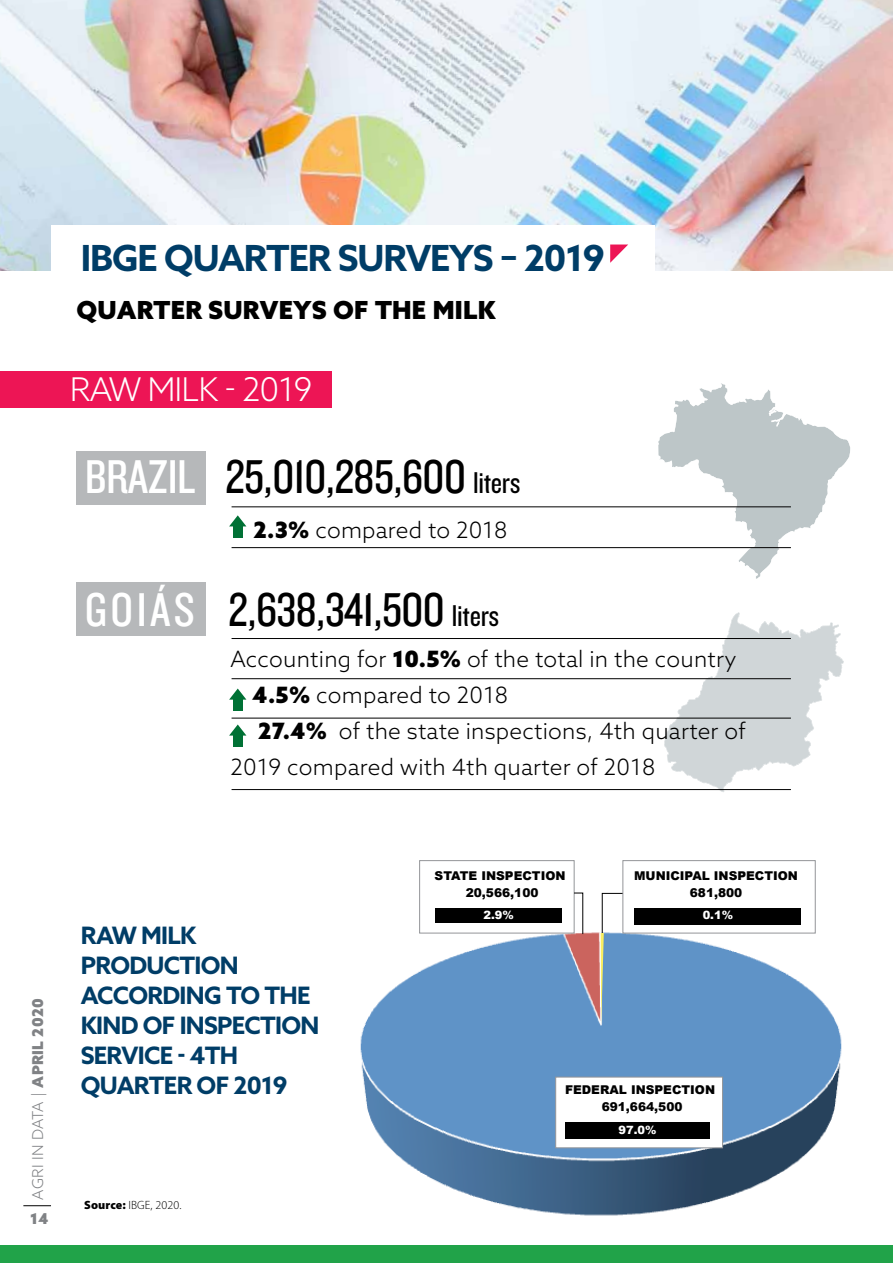
<style>
.page{position:relative;width:893px;height:1263px;background:#fff}
.page>*{position:absolute;margin:0;border:0;box-sizing:border-box;transform-origin:0 0}
.t1{font:49.2px "Knockout HTF29 Junior Liteweight";letter-spacing:-.01em;color:#000}
.t2{font:49.2px "Knockout HTF29 Junior Liteweight";color:#fff}
.t3{font:700 36px "Azo Sans";letter-spacing:-.03em;color:#003d67}
.t4{font:300 32.7px "Azo Sans";letter-spacing:-.03em;color:#fff}
.t5{font:900 24.9px "Azo Sans";letter-spacing:.01em;color:#000}
.t6{font:700 24px/30px "Azo Sans";letter-spacing:-.03em;color:#003d67}
.t7{font:300 22.5px "Azo Sans";letter-spacing:.01em;color:#000}
.t8{font:300 15px "Azo Sans";color:#808285}
.t9{font:900 15px "Azo Sans";color:#808285}
.t10{font:900 12.15px/16.6px "Arial";color:#000;text-align:center}
.t11{font:300 12px "Myriad Pro";letter-spacing:.01em;color:#000}
.t12{font:900 11.4px "Arial";color:#fff}
.s1{font-size:31.2px}
.s2{font-weight:900}
.s3{color:#fff}
</style>
<div class="page">
<svg style="left:23px;top:1205px;width:28px;height:1px"></svg>
<div style="left:0;top:1245px;width:893px;height:18px;background:#21a349"></div>
<img style="left:360px;top:860px;width:482px;height:356px">
<img style="left:0;top:0;width:893px;height:270px">
<svg style="left:664px;top:612px;width:180px;height:180px"></svg>
<svg style="left:658px;top:383px;width:193px;height:196px"></svg>
<div style="left:0;top:371px;width:332px;height:36px;background:#ed1555"></div>
<div style="left:77px;top:451px;width:129px;height:54px;background:#b6b8ba"></div>
<div style="left:77px;top:582px;width:129px;height:54px;background:#b6b8ba"></div>
<hr style="left:232px;top:678px;width:559px;height:1px;background:#000">
<hr style="left:232px;top:547px;width:559px;height:1px;background:#000">
<hr style="left:232px;top:718px;width:559px;height:1px;background:#000">
<hr style="left:232px;top:789px;width:559px;height:1px;background:#000">
<hr style="left:232px;top:506px;width:559px;height:1px;background:#000">
<hr style="left:232px;top:638px;width:559px;height:1px;background:#000">
<svg style="left:229px;top:515px;width:17px;height:11px"></svg>
<div style="left:233px;top:526px;width:9px;height:11px;background:#007135"></div>
<svg style="left:229px;top:688px;width:17px;height:12px"></svg>
<div style="left:233px;top:699px;width:9px;height:12px;background:#007135"></div>
<svg style="left:229px;top:724px;width:17px;height:12px"></svg>
<div style="left:233px;top:735px;width:9px;height:12px;background:#007135"></div>
<div style="left:622px;top:860px;width:194px;height:73px;background:#fff;border:1px solid #939598"></div>
<div style="left:419px;top:860px;width:155px;height:73px;background:#fff;border:1px solid #939598"></div>
<div style="left:555px;top:1077px;width:168px;height:71px;background:#fff;border:1px solid #939598"></div>
<div style="left:635px;top:908px;width:166px;height:17px;background:#000"></div>
<div style="left:435px;top:908px;width:127px;height:15px;background:#000"></div>
<div style="left:566px;top:1123px;width:144px;height:16px;background:#000"></div>
<svg style="left:573px;top:892px;width:10px;height:43px"></svg>
<svg style="left:601px;top:893px;width:22px;height:132px"></svg>
<div style="left:51px;top:225px;width:604px;height:62px;background:#fff"></div>
<svg style="left:610px;top:244px;width:18px;height:19px"></svg>
<h2 class="t3" style="left:81px;top:234px;width:526px">IBGE QUARTER SURVEYS – 2019</h2>
<p class="t5" style="left:77px;top:293px;width:219px">QUARTE R SU RVEYS</p>
<p class="t5" style="left:333px;top:293px;width:60px">OF THE</p>
<p class="t5" style="left:433px;top:293px;width:63px">MILK</p>
<h3 class="t4" style="left:70px;top:368px;width:244px">Raw milk - 2019</h3>
<h1 class="t2" style="left:85px;top:452px;width:40px">Brazil</h1>
<h1 class="t1" style="left:225px;top:452px;width:296px">25,010,285,600 <span class="s1">liters</span></h1>
<p class="t7" style="left:253px;top:515px;width:255px"><span class="s2">2.3%</span> compared to 2018</p>
<h1 class="t1" style="left:85px;top:584px;width:416px"><span class="s3">GOIÁS</span> 2,638,341,500 <span class="s1">liters</span></h1>
<p class="t7" style="left:230px;top:645px;width:508px">Accounting for <span class="s2">10.5%</span> of the total in the country</p>
<p class="t7" style="left:253px;top:681px;width:257px"><span class="s2">4.5%</span> compared to 2018</p>
<p class="t7" style="left:258px;top:717px;width:489px"><span class="s2">27.4%</span> of the state inspections, 4th quarter of</p>
<p class="t7" style="left:230px;top:753px;width:426px">2019 compared with 4th quarter of 2018</p>
<p class="t8" style="left:28px;top:1199px;width:203px;rotate:-90deg">AGRI IN DATA | <span class="s2">APRIL 2020</span></p>
<p class="t9" style="left:30px;top:1208px;width:20px">14</p>
<p class="t6" style="left:81px;top:920px;width:93px">RAW MILK<br>PRODUCTI</p>
<p class="t6" style="left:201px;top:950px;width:36px">ON</p>
<p class="t6" style="left:81px;top:980px;width:17px">ACC</p>
<p class="t6" style="left:129px;top:980px;width:35px">ORDING</p>
<p class="t6" style="left:226px;top:980px;width:86px">TO THE</p>
<p class="t6" style="left:81px;top:1010px;width:15px">KIND</p>
<p class="t6" style="left:143px;top:1010px;width:175px">OF INSPECTION</p>
<p class="t6" style="left:81px;top:1040px;width:40px">SERVIC</p>
<p class="t6" style="left:160px;top:1040px;width:80px">E - 4TH</p>
<p class="t6" style="left:81px;top:1070px;width:18px">QUART</p>
<p class="t6" style="left:164px;top:1070px;width:125px">ER OF 2019</p>
<p class="t11" style="left:84px;top:1198px;width:99px"><span class="s2">Source:</span> IBGE, 2020.</p>
<p class="t10" style="left:435px;top:867px;width:132px">STATE I NSPECTION<br>20,566,100</p>
<p class="t10" style="left:634px;top:867px;width:165px">MUNICIPAL I NSPECTION<br>681,800</p>
<p class="t12" style="left:483px;top:907px;width:32px">2.9%</p>
<p class="t12" style="left:703px;top:907px;width:32px">0.1%</p>
<p class="t10" style="left:565px;top:1081px;width:152px">FEDERAL I NSPECTION<br>691,664,500</p>
<p class="t12" style="left:619px;top:1121px;width:39px">97.0%</p>
</div>
